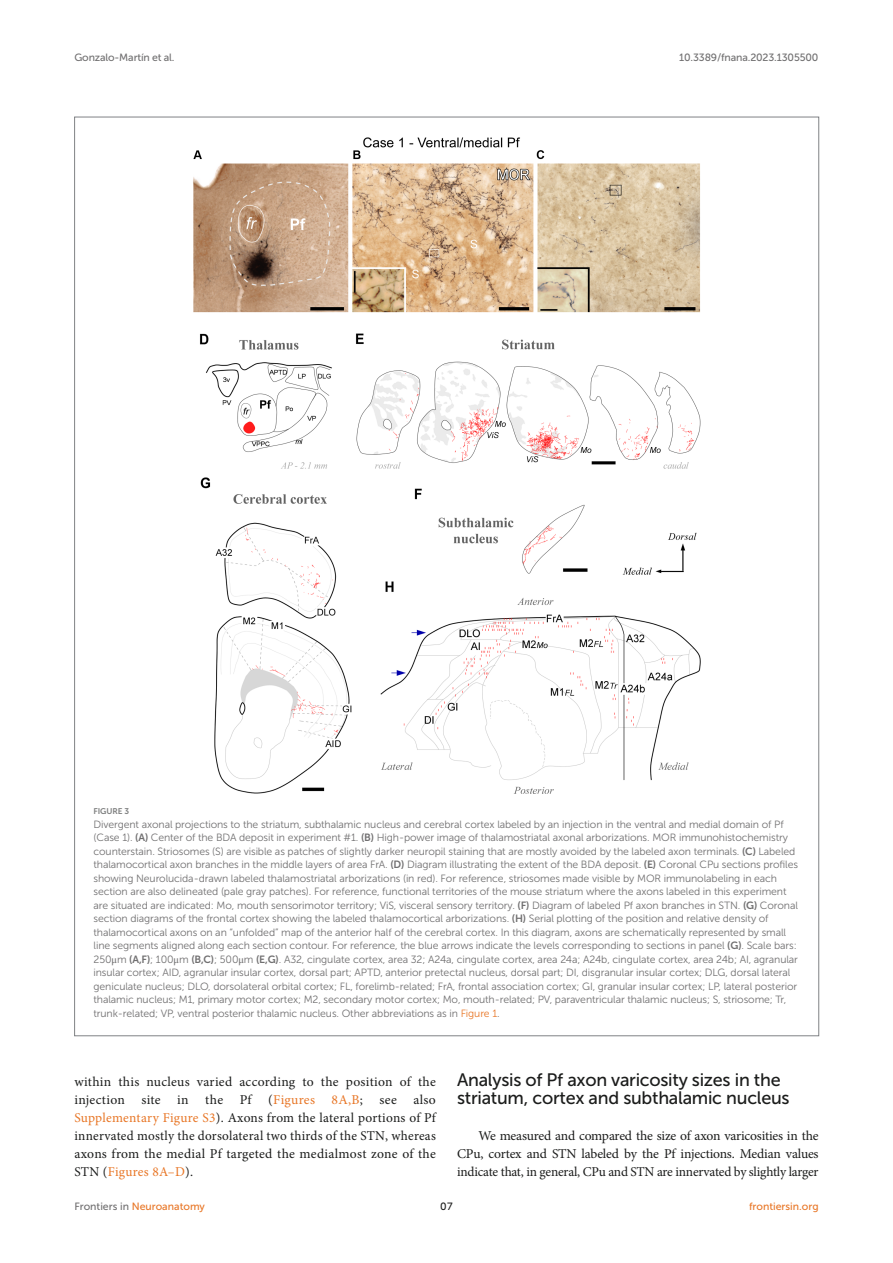
<style>
.page{position:relative;width:893px;height:1263px;background:#fff}
.page>*{position:absolute;margin:0;border:0;box-sizing:border-box;transform-origin:0 0}
.HEAD_2{font:18px/18px "Museo Sans 500";letter-spacing:-.015em;color:#1b1c1b}
.TEXT_FLUSH{font:13.5px/18px "Minion Pro";letter-spacing:.01em;color:#1b1c1b;text-align:justify}
.FIG_LEG{font:10.5px/13.5px "Museo Sans 300";letter-spacing:-.01em;color:#706f70}
.t1{font:10.5px "Museo Sans 500";letter-spacing:-.015em;color:#706f70}
.t2{font:10.5px "Museo Sans 500";color:#e87626}
.t3{font:10.5px "Museo Sans 500";color:#1b1c1b}
.FIG_HD{font:8.25px "Museo Sans 700";letter-spacing:-.01em;color:#7e7f7f}
.s1{font-family:"Museo Sans 700"}
.s2{font-family:"STIX General"}
.s3{color:#e87626}
.s4{color:#706f70}
</style>
<div class="page">
<img style="left:193px;top:137px;width:508px;height:657px">
<p class="t1" style="left:74px;top:51px;width:101px">Gonzalo-Martín et al.</p>
<p class="t1" style="left:679px;top:51px;width:141px">10.3389/fnana.2023.1305500</p>
<p class="FIG_HD" style="left:94px;top:807px;width:37px">FIGURE 3</p>
<p class="FIG_LEG" style="left:94px;top:817px;width:706px">Divergent axonal projections to the striatum, subthalamic nucleus and cerebral cortex labeled by an injection in the ventral and medial domain of Pf (Case 1). <span class="s1">(A)</span> Center of the BDA deposit in experiment #1. <span class="s1">(B)</span> High-power image of thalamostriatal axonal arborizations. MOR immunohistochemistry counterstain. Striosomes (S) are visible as patches of slightly darker neuropil staining that are mostly avoided by the labeled axon terminals. <span class="s1">(C)</span> Labeled thalamocortical axon branches in the middle layers of area FrA. <span class="s1">(D)</span> Diagram illustrating the extent of the BDA deposit. <span class="s1">(E)</span> Coronal CPu sections profiles showing Neurolucida-drawn labeled thalamostriatal arborizations (in red). For reference, striosomes made visible by MOR immunolabeling in each section are also delineated (pale gray patches). For reference, functional territories of the mouse striatum where the axons labeled in this experiment are situated are indicated: Mo, mouth sensorimotor territory; ViS, visceral sensory territory. <span class="s1">(F)</span> Diagram of labeled Pf axon branches in STN. <span class="s1">(G)</span> Coronal section diagrams of the frontal cortex showing the labeled thalamocortical arborizations. <span class="s1">(H)</span> Serial plotting of the position and relative density of thalamocortical axons on an “unfolded” map of the anterior half of the cerebral cortex. In this diagram, axons are schematically represented by small line segments aligned along each section contour. For reference, the blue arrows indicate the levels corresponding to sections in panel <span class="s1">(G)</span>. Scale bars:<br>250 <span class="s2">μ</span>m <span class="s1">(A,F)</span>; 100 <span class="s2">μ</span>m <span class="s1">(B,C)</span>; 500 <span class="s2">μ</span>m <span class="s1">(E,G)</span>. A32, cingulate cortex, area 32; A24a, cingulate cortex, area 24a; A24b, cingulate cortex, area 24b; AI, agranular insular cortex; AID, agranular insular cortex, dorsal part; APTD, anterior pretectal nucleus, dorsal part; DI, disgranular insular cortex; DLG, dorsal lateral geniculate nucleus; DLO, dorsolateral orbital cortex; FL, forelimb-related; FrA, frontal association cortex; GI, granular insular cortex; LP, lateral posterior thalamic nucleus; M1, primary motor cortex; M2, secondary motor cortex; Mo, mouth-related; PV, paraventricular thalamic nucleus; S, striosome; Tr, trunk-related; VP, ventral posterior thalamic nucleus. Other abbreviations as in <span class="s3">Figure 1</span>.</p>
<p class="TEXT_FLUSH" style="left:74px;top:1073px;width:363px">within this nucleus varied according to the position of the injection site in the Pf (<span class="s3">Figures 8A,B</span>; see also <span class="s3">Supplementary Figure S3</span>). Axons from the lateral portions of Pf innervated mostly the dorsolateral two thirds of the STN, whereas axons from the medial Pf targeted the medialmost zone of the STN (<span class="s3">Figures 8A–D</span>).</p>
<p class="HEAD_2" style="left:457px;top:1071px;width:334px">Analysis of Pf axon varicosity sizes in the striatum, cortex and subthalamic nucleus</p>
<p class="TEXT_FLUSH" style="left:457px;top:1127px;width:363px;text-indent:21px">We measured and compared the size of axon varicosities in the CPu, cortex and STN labeled by the Pf injections. Median values indicate that, in general, CPu and STN are innervated by slightly larger</p>
<p class="t2" style="left:74px;top:1200px;width:132px"><span class="s4">Frontiers in</span> Neuroanatomy</p>
<p class="t3" style="left:440px;top:1200px;width:14px">07</p>
<p class="t2" style="left:749px;top:1200px;width:71px">frontiersin.org</p>
</div>
